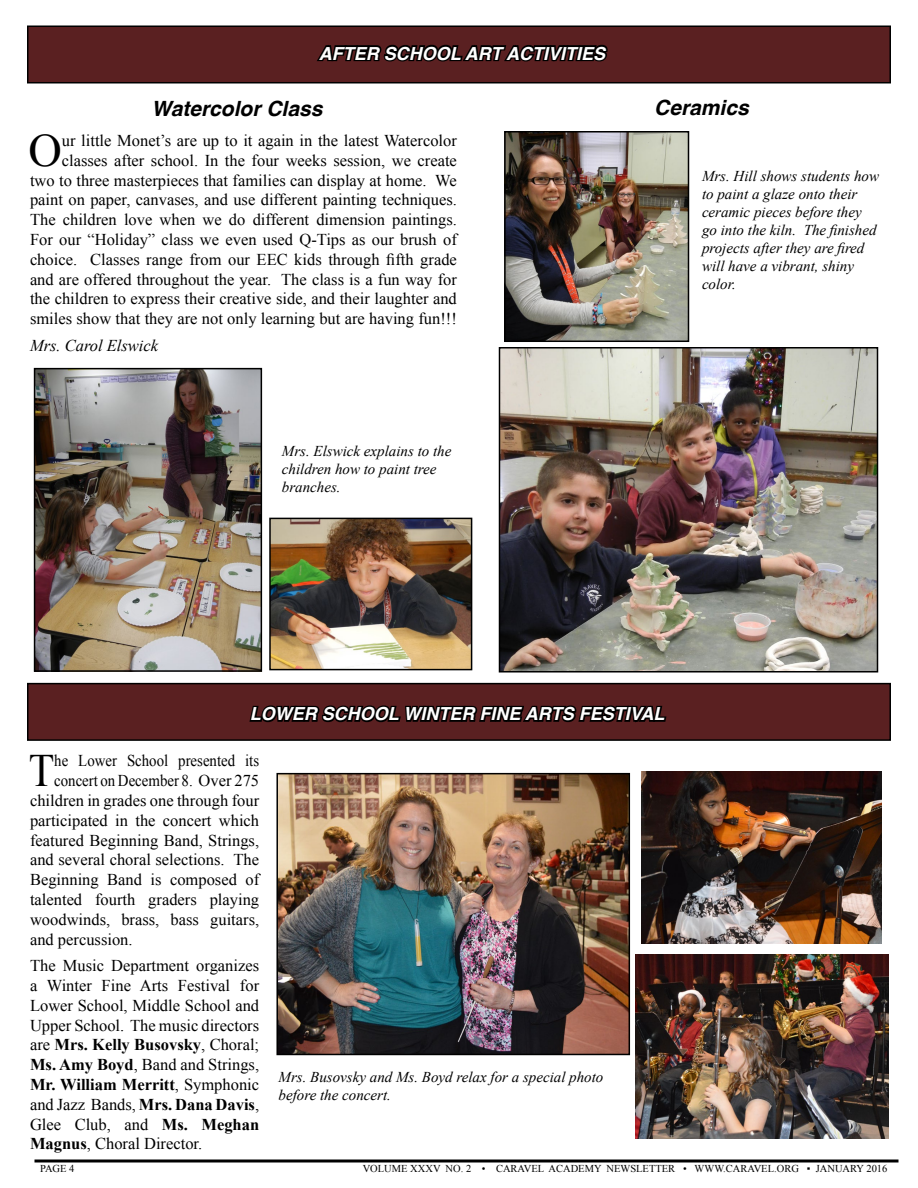
<style>
.page{position:relative;width:918px;height:1188px;background:#fff}
.page>*{position:absolute;margin:0;border:0;box-sizing:border-box;transform-origin:0 0}
.t1{font:46.35px "Times New Roman";color:#000;scale:.9 1}
.t2{font:46.35px "Times New Roman";color:#000}
.t3{font:italic 700 21px "Helvetica";color:#000}
.t4{font:italic 700 18px "Helvetica";color:#fff}
.t5{font:16.5px/19.8px "Times New Roman";color:#000;text-align:justify}
.t6{font:16.5px "Times New Roman";color:#000;scale:.9 1}
.t7{font:italic 16.5px "Times New Roman";color:#000}
.t8{font:italic 15px/18px "Times New Roman";color:#000}
.t9{font:10.5px "Times New Roman";color:#000}
.s1{font-weight:700}
</style>
<div class="page">
<hr style="left:34px;top:1160px;width:864px;height:2px;background:#000">
<div style="left:28px;top:26px;width:862px;height:57px;background:#5a2021"></div>
<div style="left:27px;top:26px;width:864px;height:57px;border:2px solid #000"></div>
<svg style="left:317px;top:44px;width:291px;height:18px"></svg>
<img style="left:37px;top:371px;width:222px;height:298px">
<div style="left:34px;top:368px;width:228px;height:304px;border:2px solid #000"></div>
<img style="left:272px;top:521px;width:197px;height:146px">
<div style="left:269px;top:518px;width:203px;height:152px;border:2px solid #000"></div>
<img style="left:507px;top:134px;width:179px;height:205px">
<div style="left:504px;top:131px;width:185px;height:211px;border:2px solid #000"></div>
<img style="left:502px;top:350px;width:373px;height:320px">
<div style="left:499px;top:347px;width:379px;height:326px;border:2px solid #000"></div>
<img style="left:279px;top:776px;width:348px;height:276px">
<div style="left:276px;top:773px;width:354px;height:282px;border:2px solid #000"></div>
<div style="left:28px;top:684px;width:862px;height:56px;background:#5a2021"></div>
<div style="left:27px;top:683px;width:864px;height:58px;border:2px solid #000"></div>
<svg style="left:249px;top:705px;width:418px;height:18px"></svg>
<img style="left:642px;top:771px;width:239px;height:173px">
<img style="left:635px;top:955px;width:254px;height:183px">
<p class="t4" style="left:319px;top:38px;width:288px">AFTER SCHOOL ART ACTIVITIES</p>
<p class="t3" style="left:152px;top:91px;width:172px">WATERCOLOR CLASS</p>
<p class="t3" style="left:654px;top:90px;width:96px">CERAMICS</p>
<p class="t5" style="left:30px;top:130px;width:428px;text-align:right">ur little Monet’s are up to it again in the latest Watercolor classes after school. In the four weeks session, we create<br>two to three masterpieces that families can display at home. We paint on paper, canvases, and use different painting techniques.<br>The children love when we do different dimension paintings.<br>For our “Holiday” class we even used Q-Tips as our brush of choice. Classes range from our EEC kids through fifth grade and are offered throughout the year. The class is a fun way for the children to express their creative side, and their laughter and smiles show that they are not only learning but are having fun!!!</p>
<p class="t7" style="left:30px;top:334px;width:130px">Mrs. Carol Elswick</p>
<h1 class="t2" style="left:28px;top:119px;width:35px">O</h1>
<p class="t8" style="left:282px;top:442px;width:171px">Mrs. Elswick explains to the children how to paint tree branches.</p>
<p class="t8" style="left:702px;top:167px;width:179px">Mrs. Hill shows students how to paint a glaze onto their ceramic pieces before they go into the kiln. The finished projects after they are fired will have a vibrant, shiny color.</p>
<p class="t4" style="left:250px;top:699px;width:416px">LOWER SCHOOL WINTER FINE ARTS FESTIVAL</p>
<h1 class="t1" style="left:29px;top:740px;width:30px">T</h1>
<p class="t6" style="left:54px;top:750px;width:229px">he Lower School presented its</p>
<p class="t6" style="left:54px;top:770px;width:229px">concert on December 8. Over 275</p>
<p class="t5" style="left:30px;top:790px;width:231px">children in grades one through four</p>
<p class="t5" style="left:30px;top:810px;width:231px">participated in the concert which</p>
<p class="t5" style="left:30px;top:830px;width:231px">featured Beginning Band, Strings,</p>
<p class="t5" style="left:30px;top:850px;width:231px">and several choral selections. The</p>
<p class="t5" style="left:30px;top:870px;width:231px">Beginning Band is composed of</p>
<p class="t5" style="left:30px;top:889px;width:231px">talented fourth graders playing</p>
<p class="t5" style="left:30px;top:909px;width:231px">woodwinds, brass, bass guitars,</p>
<p class="t5" style="left:30px;top:929px;width:104px">and percussion.</p>
<p class="t5" style="left:30px;top:955px;width:231px">The Music Department organizes a Winter Fine Arts Festival for Lower School, Middle School and Upper School. The music directors are <span class="s1">Mrs. Kelly Busovsky</span>, Choral; <span class="s1">Ms. Amy Boyd</span>, Band and Strings, <span class="s1">Mr. William Merritt</span>, Symphonic and Jazz Bands, <span class="s1">Mrs. Dana Davis</span>, Glee Club, and <span class="s1">Ms. Meghan Magnus</span>, Choral Director.</p>
<p class="t8" style="left:279px;top:1067px;width:326px">Mrs. Busovsky and Ms. Boyd relax for a special photo before the concert.</p>
<p class="t9" style="left:40px;top:1162px;width:36px">PAGE 4</p>
<p class="t9" style="left:363px;top:1162px;width:526px">VOLUME XXXV NO. 2 • CARAVEL ACADEMY NEWSLETTER • WWW.CARAVEL.ORG ▪ JANUARY 2016</p>
</div>
